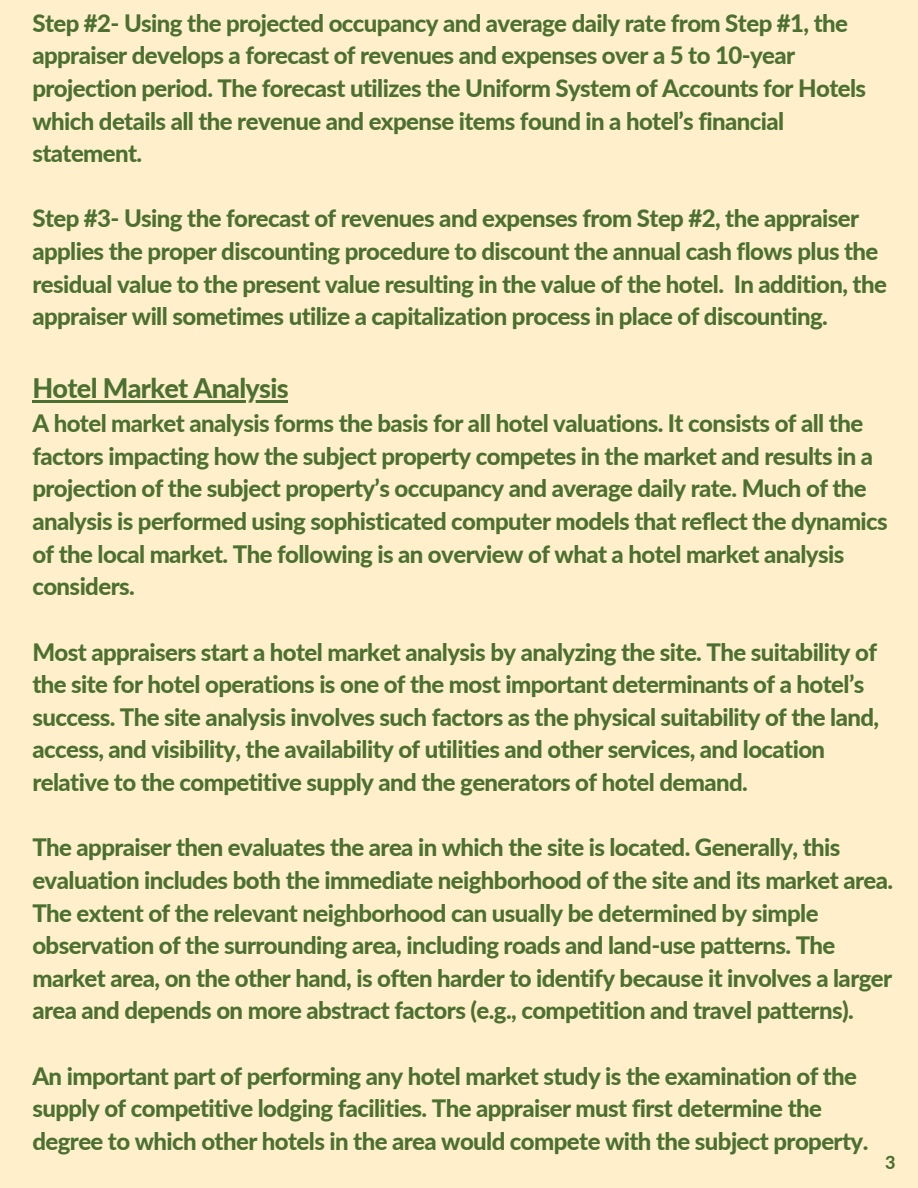
<style>
.page{position:relative;width:918px;height:1188px;background:#fff0cb}
.page>*{position:absolute;margin:0;border:0;box-sizing:border-box;transform-origin:0 0}
.t1{font:800 27px "Lato";letter-spacing:-.025em;color:#4c7031}
.t2{font:800 24px/32.7px "Lato";letter-spacing:-.025em;color:#4c7031}
.t3{font:800 18px "Lato";color:#4c7031}
</style>
<div class="page">
<hr style="left:32px;top:401px;width:256px;height:2px;background:#4c7031">
<p class="t2" style="left:32px;top:6px;width:835px">Step #2- Using the projected occupancy and average daily rate from Step #1, the appraiser develops a forecast of revenues and expenses over a 5 to 10-year projection period. The forecast utilizes the Uniform System of Accounts for Hotels which details all the revenue and expense items found in a hotel’s financial statement.</p>
<p class="t2" style="left:32px;top:202px;width:856px">Step #3- Using the forecast of revenues and expenses from Step #2, the appraiser applies the proper discounting procedure to discount the annual cash flows plus the residual value to the present value resulting in the value of the hotel. In addition, the appraiser will sometimes utilize a capitalization process in place of discounting.</p>
<p class="t1" style="left:32px;top:372px;width:258px">Hotel Market Analysis</p>
<p class="t2" style="left:32px;top:407px;width:857px">A hotel market analysis forms the basis for all hotel valuations. It consists of all the factors impacting how the subject property competes in the market and results in a projection of the subject property’s occupancy and average daily rate. Much of the analysis is performed using sophisticated computer models that reflect the dynamics of the local market. The following is an overview of what a hotel market analysis considers.</p>
<p class="t2" style="left:32px;top:635px;width:848px">Most appraisers start a hotel market analysis by analyzing the site. The suitability of the site for hotel operations is one of the most important determinants of a hotel’s success. The site analysis involves such factors as the physical suitability of the land, access, and visibility, the availability of utilities and other services, and location relative to the competitive supply and the generators of hotel demand.</p>
<p class="t2" style="left:32px;top:831px;width:862px">The appraiser then evaluates the area in which the site is located. Generally, this evaluation includes both the immediate neighborhood of the site and its market area.<br>The extent of the relevant neighborhood can usually be determined by simple observation of the surrounding area, including roads and land-use patterns. The market area, on the other hand, is often harder to identify because it involves a larger area and depends on more abstract factors (e.g., competition and travel patterns).</p>
<p class="t2" style="left:32px;top:1059px;width:838px">An important part of performing any hotel market study is the examination of the supply of competitive lodging facilities. The appraiser must first determine the degree to which other hotels in the area would compete with the subject property.</p>
<p class="t3" style="left:885px;top:1151px;width:12px">3</p>
</div>
